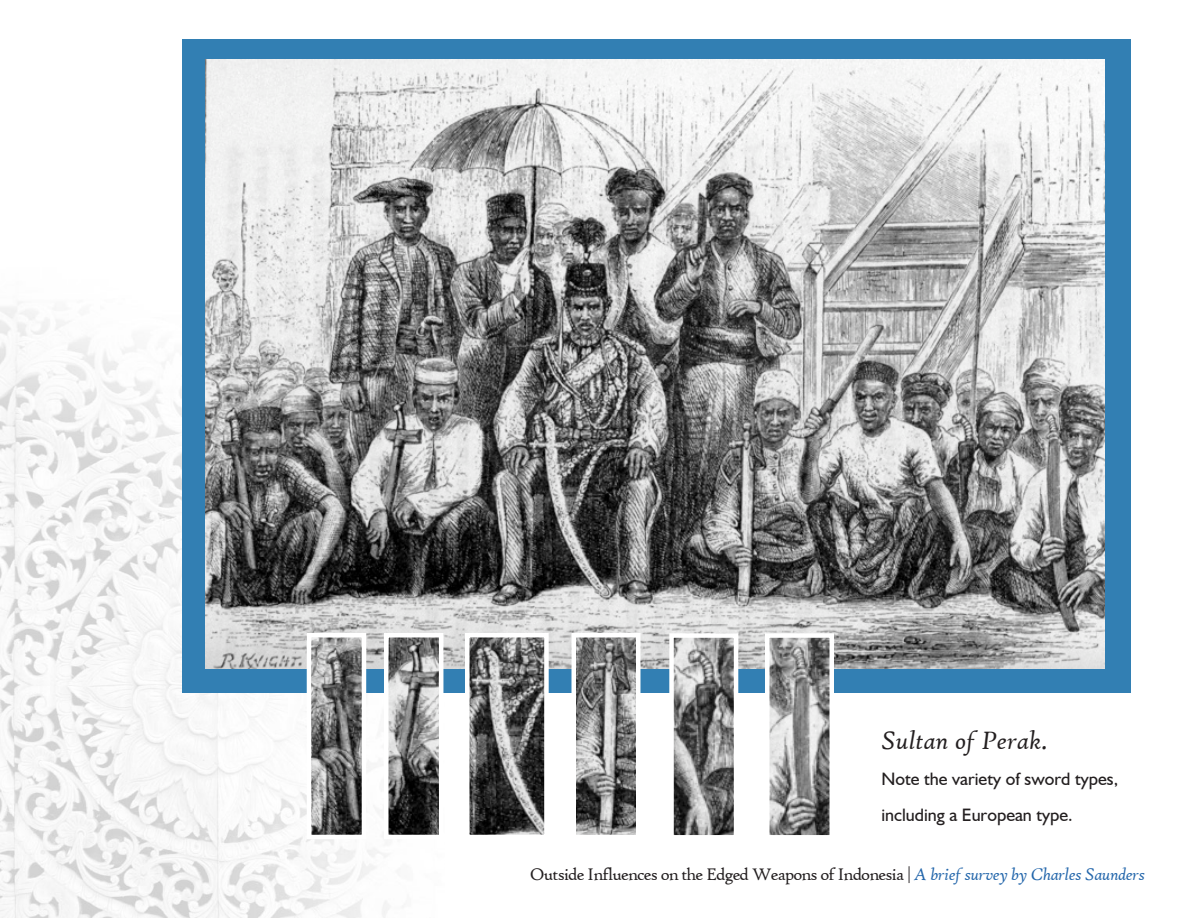
<style>
.page{position:relative;width:1188px;height:918px;background:#fff}
.page>*{position:absolute;margin:0;border:0;box-sizing:border-box;transform-origin:0 0}
.t1{font:italic 27px "High Tower Text";color:#231f20}
.t2{font:18px "High Tower Text";letter-spacing:-.05em;color:#231f20}
.t3{font:18px/36px "Humanist 521 BT";color:#231f20}
.s1{font-style:italic;color:#2366ab}
</style>
<div class="page">
<img style="left:0;top:267px;width:389px;height:651px">
<div style="left:183px;top:39px;width:948px;height:654px;background:#327fb3"></div>
<img style="left:206px;top:60px;width:898px;height:609px">
<img style="left:312px;top:638px;width:49px;height:196px">
<div style="left:307px;top:633px;width:59px;height:206px;border:4px solid #fff"></div>
<img style="left:389px;top:638px;width:49px;height:196px">
<div style="left:384px;top:633px;width:59px;height:206px;border:4px solid #fff"></div>
<img style="left:470px;top:638px;width:74px;height:196px">
<div style="left:465px;top:633px;width:84px;height:206px;border:4px solid #fff"></div>
<img style="left:577px;top:638px;width:58px;height:196px">
<div style="left:572px;top:633px;width:68px;height:206px;border:4px solid #fff"></div>
<img style="left:674px;top:638px;width:59px;height:197px">
<div style="left:669px;top:633px;width:69px;height:207px;border:4px solid #fff"></div>
<img style="left:770px;top:638px;width:59px;height:197px">
<div style="left:765px;top:633px;width:69px;height:207px;border:4px solid #fff"></div>
<p class="t1" style="left:881px;top:725px;width:169px">Sultan of Perak.</p>
<p class="t3" style="left:881px;top:761px;width:238px">Note the variety of sword types, including a European type.</p>
<p class="t2" style="left:530px;top:864px;width:617px">Outside Influences on the Edged Weapons of Indonesia | <span class="s1">A brief survey by Charles Saunders</span></p>
</div>
